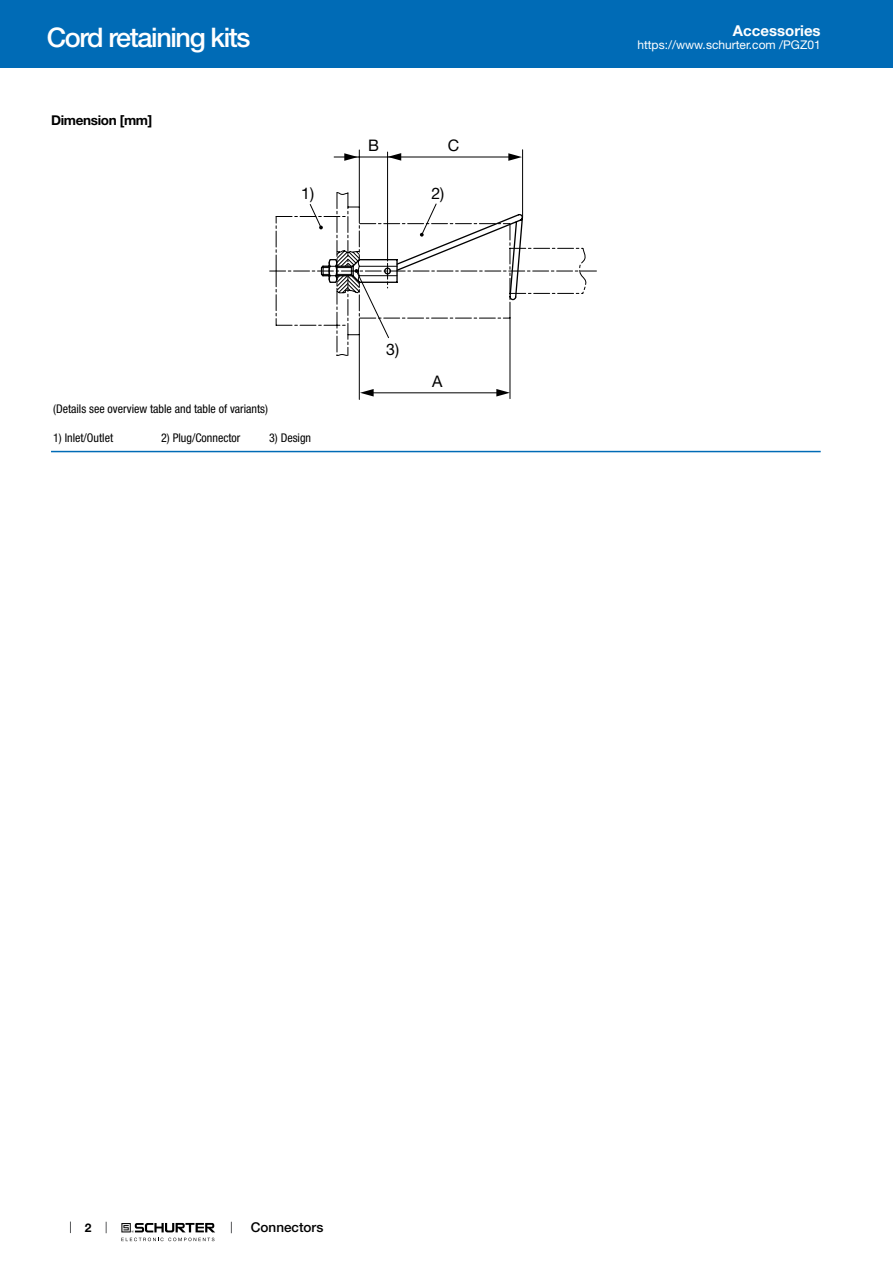
<style>
.page{position:relative;width:893px;height:1263px;background:#fff}
.page>*{position:absolute;margin:0;border:0;box-sizing:border-box;transform-origin:0 0}
.t1{font:500 27px "Helvetica Neue LT";letter-spacing:-.05em;color:#fff}
.t2{font:15.9px "Helvetica Neue LT";color:#000}
.t3{font:700 15px "Helvetica Neue LT";color:#fff}
.t4{font:700 13.5px "Helvetica Neue LT";letter-spacing:-.025em;color:#000}
.t5{font:500 13.5px "Helvetica Neue LT";color:#000}
.t6{font:condensed 12px "Helvetica Neue LT";color:#000}
.t7{font:12px "Helvetica Neue LT";color:#fff}
.t8{font:700 12px "Helvetica Neue LT";color:#000}
</style>
<div class="page">
<svg style="left:70px;top:1221px;width:1px;height:12px"></svg>
<svg style="left:121px;top:1223px;width:94px;height:18px"></svg>
<div style="left:0;top:0;width:893px;height:68px;background:#006bb6"></div>
<svg style="left:333px;top:149px;width:190px;height:251px"></svg>
<svg style="left:270px;top:203px;width:327px;height:135px"></svg>
<svg style="left:496px;top:389px;width:14px;height:7px"></svg>
<svg style="left:360px;top:389px;width:14px;height:7px"></svg>
<svg style="left:388px;top:153px;width:13px;height:8px"></svg>
<svg style="left:508px;top:153px;width:14px;height:8px"></svg>
<svg style="left:344px;top:153px;width:14px;height:8px"></svg>
<hr style="left:51px;top:451px;width:770px;height:1px;background:#006bb6">
<h1 class="t1" style="left:47px;top:21px;width:205px">Cord retaining kits</h1>
<p class="t4" style="left:51px;top:112px;width:103px">Dimension [mm]</p>
<h2 class="t2" style="left:368px;top:136px;width:12px">B</h2>
<h2 class="t2" style="left:448px;top:136px;width:13px">C</h2>
<h2 class="t2" style="left:301px;top:184px;width:14px">1)</h2>
<h2 class="t2" style="left:431px;top:184px;width:14px">2)</h2>
<h2 class="t2" style="left:386px;top:340px;width:14px">3)</h2>
<h2 class="t2" style="left:432px;top:372px;width:12px">A</h2>
<p class="t6" style="left:53px;top:402px;width:216px">(Details see overview table and table of variants)</p>
<p class="t6" style="left:53px;top:431px;width:61px">1) Inlet/Outlet</p>
<p class="t6" style="left:161px;top:431px;width:81px">2) Plug/Connector</p>
<p class="t6" style="left:269px;top:431px;width:43px">3) Design</p>
<p class="t3" style="left:733px;top:21px;width:89px">Accessories</p>
<p class="t7" style="left:637px;top:38px;width:185px">https://www.schurter.com /PGZ01</p>
<p class="t8" style="left:85px;top:1220px;width:8px">2</p>
<p class="t5" style="left:251px;top:1219px;width:74px">Connectors</p>
</div>
